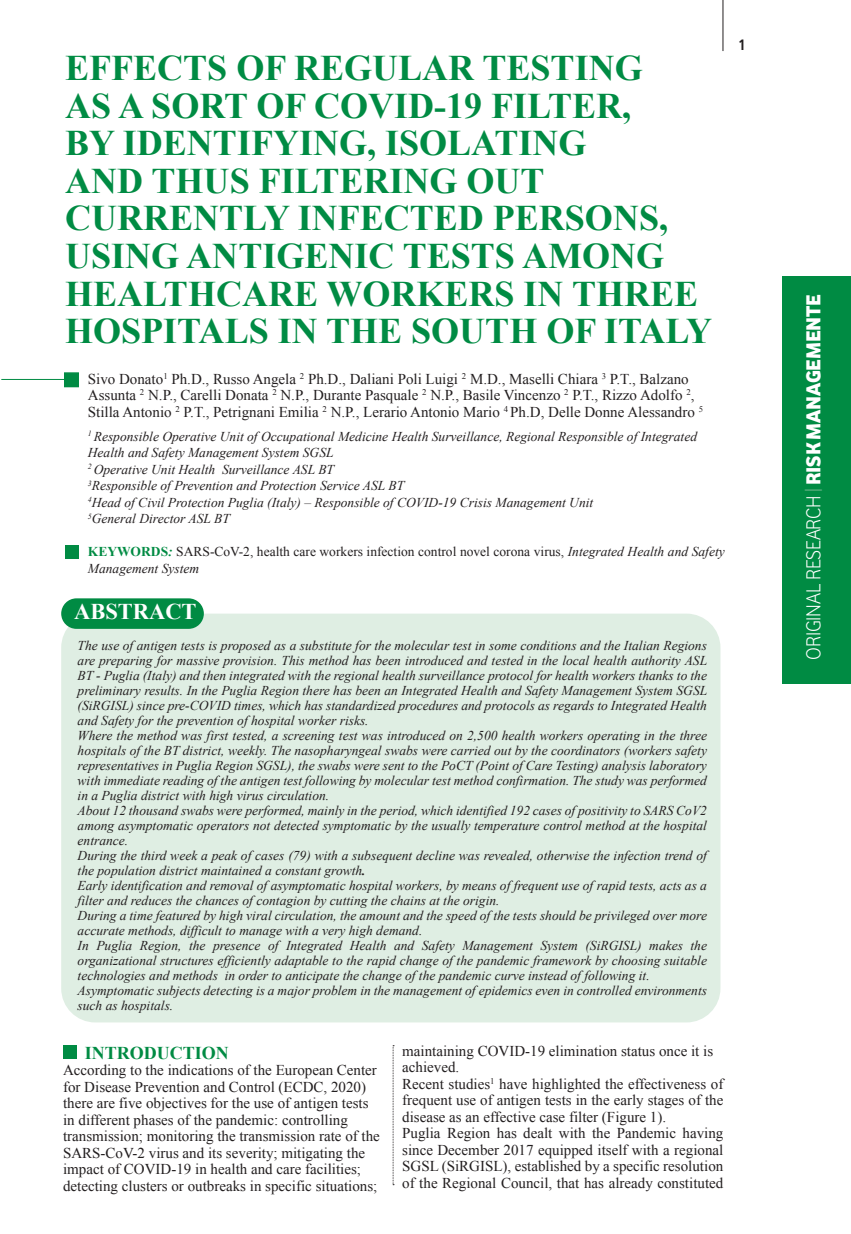
<style>
.page{position:relative;width:851px;height:1234px;background:#fff}
.page>*{position:absolute;margin:0;border:0;box-sizing:border-box;transform-origin:0 0}
.t1{font:700 36px/37.5px "Times New Roman";color:#008b43}
.t2{font:700 22.5px "Times New Roman";color:#fff}
.t3{font:21px "Vodafone Lt";letter-spacing:-.01em;color:#fff}
.t4{font:700 18px "Times New Roman";color:#008b43}
.t5{font:15px/16.5px "Times New Roman";color:#231f20}
.t6{font:700 condensed 15px "Frutiger";color:#231f20}
.t7{font:italic 13.5px/15px "Times New Roman";color:#231f20}
.t8{font:13.5px/16.5px "Times New Roman";color:#231f20}
.s1{font-weight:700;color:#008b43}
.s2{font-weight:700;font-style:italic;color:#008b43}
.s3{font-style:italic}
.s4{font-weight:700}
.s5{color:#73b88f}
</style>
<div class="page">
<div style="left:782px;top:276px;width:68px;height:407px;background:#008b43"></div>
<hr style="left:722px;top:0;width:1px;height:51px;background:#231f20">
<svg style="left:392px;top:1045px;width:2px;height:139px"></svg>
<div style="left:61px;top:613px;width:659px;height:409px;background:#dfeee3;border-radius:34px"></div>
<div style="left:61px;top:598px;width:143px;height:30px;background:#008b43;border-radius:15px"></div>
<div style="left:63px;top:1045px;width:13px;height:13px;background:#008b43"></div>
<hr style="left:1px;top:379px;width:64px;height:1px;background:#008b43">
<div style="left:64px;top:372px;width:15px;height:15px;background:#008b43;border:2px solid #008b43"></div>
<div style="left:65px;top:545px;width:13px;height:14px;background:#008b43"></div>
<h1 class="t1" style="left:65px;top:49px;width:648px">EFFECTS OF REGULAR TESTING<br>AS A SORT OF COVID-19 FILTER,<br>BY IDENTIFYING, ISOLATING<br>AND THUS FILTERING OUT<br>CURRENTLY INFECTED PERSONS,<br>USING ANTIGENIC TESTS AMONG<br>HEALTHCARE WORKERS IN THREE<br>HOSPITALS IN THE SOUTH OF ITALY</h1>
<p class="t5" style="left:88px;top:370px;width:616px">Sivo Donato<sup>1</sup> Ph.D., Russo Angela <sup>2</sup> Ph.D., Daliani Poli Luigi <sup>2</sup> M.D., Maselli Chiara <sup>3</sup> P.T., Balzano<br>Assunta <sup>2</sup> N.P., Carelli Donata <sup>2</sup> N.P., Durante Pasquale <sup>2</sup> N.P., Basile Vincenzo <sup>2</sup> P.T., Rizzo Adolfo <sup>2</sup>,<br>Stilla Antonio <sup>2</sup> P.T., Petrignani Emilia <sup>2</sup> N.P., Lerario Antonio Mario <sup>4</sup> Ph.D, Delle Donne Alessandro <sup>5</sup></p>
<p class="t7" style="left:88px;top:427px;width:610px;line-height:16.5px"><sup>1</sup> Responsible Operative Unit of Occupational Medicine Health Surveillance, Regional Responsible of Integrated Health and Safety Management System SGSL<br><sup>2</sup> Operative Unit Health Surveillance ASL BT<br><sup>3</sup>Responsible of Prevention and Protection Service ASL BT<br><sup>4</sup>Head of Civil Protection Puglia (Italy) – Responsible of COVID-19 Crisis Management Unit<br><sup>5</sup>General Director ASL BT</p>
<p class="t8" style="left:88px;top:543px;width:638px"><span class="s1">KEYWORDS</span><span class="s2">:</span> SARS-CoV-2, health care workers infection control novel corona virus, <span class="s3">Integrated Health and Safety<br>Management System</span></p>
<h2 class="t2" style="left:74px;top:596px;width:124px">ABSTRACT</h2>
<p class="t7" style="left:78px;top:637px;width:631px">The use of antigen tests is proposed as a substitute for the molecular test in some conditions and the Italian Regions are preparing for massive provision. This method has been introduced and tested in the local health authority ASL BT - Puglia (Italy) and then integrated with the regional health surveillance protocol for health workers thanks to the preliminary results. In the Puglia Region there has been an Integrated Health and Safety Management System SGSL (SiRGISL) since pre-COVID times, which has standardized procedures and protocols as regards to Integrated Health and Safety for the prevention of hospital worker risks.<br>Where the method was first tested, a screening test was introduced on 2,500 health workers operating in the three hospitals of the BT district, weekly. The nasopharyngeal swabs were carried out by the coordinators (workers safety representatives in Puglia Region SGSL), the swabs were sent to the PoCT (Point of Care Testing) analysis laboratory with immediate reading of the antigen test following by molecular test method confirmation. The study was performed in a Puglia district with high virus circulation.<br>About 12 thousand swabs were performed, mainly in the period, which identified 192 cases of positivity to SARS CoV2 among asymptomatic operators not detected symptomatic by the usually temperature control method at the hospital entrance.<br>During the third week a peak of cases (79) with a subsequent decline was revealed, otherwise the infection trend of the population district maintained a constant growth<span class="s4">.<br></span>Early identification and removal of asymptomatic hospital workers, by means of frequent use of rapid tests, acts as a filter and reduces the chances of contagion by cutting the chains at the origin.<br>During a time featured by high viral circulation, the amount and the speed of the tests should be privileged over more accurate methods, difficult to manage with a very high demand.<br>In Puglia Region, the presence of Integrated Health and Safety Management System (SiRGISL) makes the organizational structures efficiently adaptable to the rapid change of the pandemic framework by choosing suitable technologies and methods in order to anticipate the change of the pandemic curve instead of following it.<br>Asymptomatic subjects detecting is a major problem in the management of epidemics even in controlled environments such as hospitals.</p>
<h3 class="t4" style="left:85px;top:1040px;width:145px">INTRODUCTION</h3>
<p class="t5" style="left:63px;top:1061px;width:318px">According to the indications of the European Center for Disease Prevention and Control (ECDC, 2020) there are five objectives for the use of antigen tests in different phases of the pandemic: controlling transmission; monitoring the transmission rate of the SARS-CoV-2 virus and its severity; mitigating the impact of COVID-19 in health and care facilities; detecting clusters or outbreaks in specific situations;</p>
<p class="t5" style="left:402px;top:1041px;width:322px">maintaining COVID-19 elimination status once it is achieved.<br>Recent studies<sup>1</sup> have highlighted the effectiveness of frequent use of antigen tests in the early stages of the disease as an effective case filter (Figure 1).<br>Puglia Region has dealt with the Pandemic having since December 2017 equipped itself with a regional SGSL (SiRGISL), established by a specific resolution of the Regional Council, that has already constituted</p>
<p class="t6" style="left:738px;top:36px;width:9px">1</p>
<h3 class="t3" style="left:801px;top:659px;width:367px;rotate:-90deg">ORIGINAL RESEARCH <span class="s5">|</span> <span class="s4">RISK MANAGEMENTE</span></h3>
</div>
